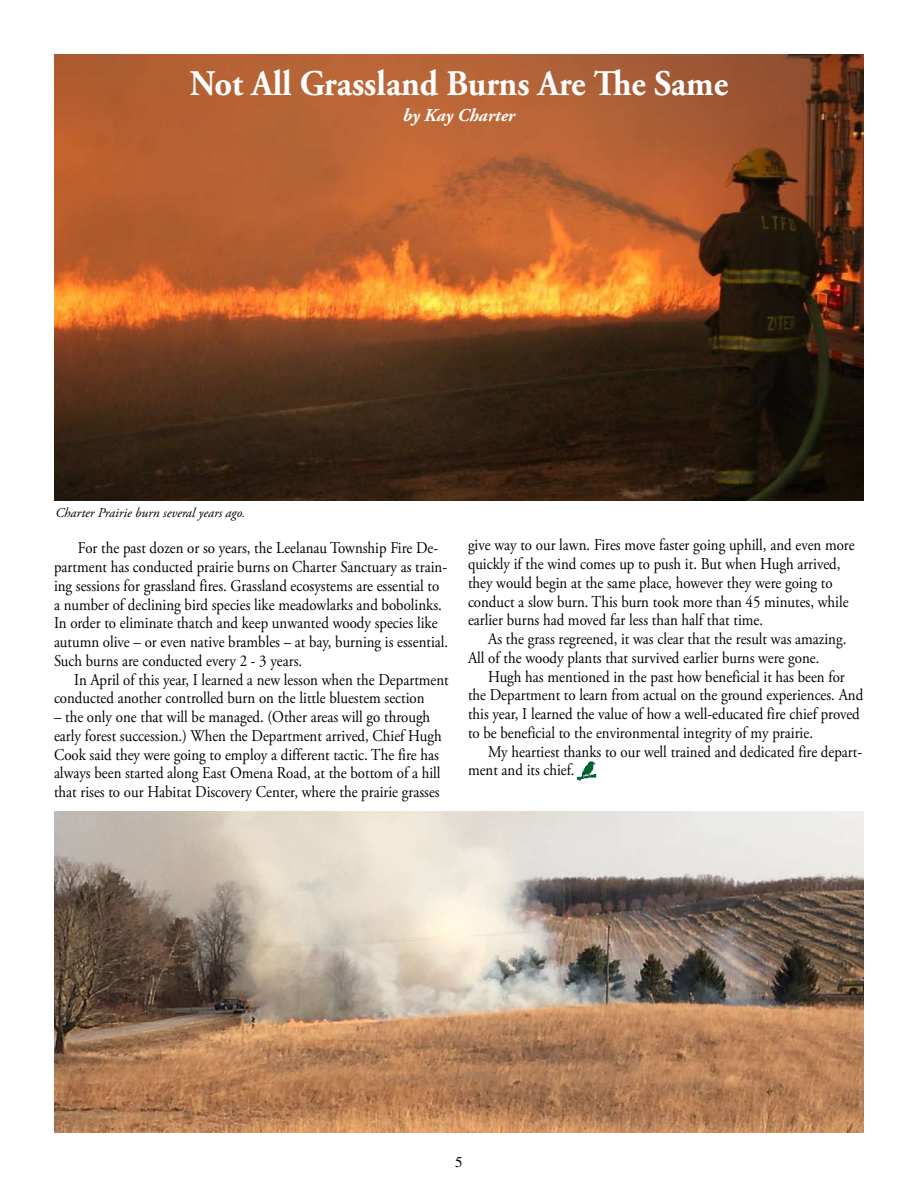
<style>
.page{position:relative;width:918px;height:1188px;background:#fff}
.page>*{position:absolute;margin:0;border:0;box-sizing:border-box;transform-origin:0 0}
.t1{font:700 36px "Adobe Garamond Pro";color:#fff;scale:.95 1}
.t2{font:italic 700 18px "Adobe Garamond Pro";color:#fff}
.t3{font:16.5px/18.8px "Adobe Garamond Pro";color:#000;scale:.9 1}
.t4{font:15px "Times";color:#000}
.t5{font:italic 13.5px "Adobe Garamond Pro";color:#000}
</style>
<div class="page">
<img style="left:54px;top:54px;width:810px;height:447px">
<img style="left:54px;top:812px;width:810px;height:320px">
<img style="left:578px;top:761px;width:19px;height:20px">
<h1 class="t1" style="left:190px;top:63px;width:568px">Not All Grassland Burns Are The Same</h1>
<p class="t2" style="left:403px;top:105px;width:114px">by Kay Charter</p>
<p class="t5" style="left:56px;top:504px;width:191px">Charter Prairie burn several years ago.</p>
<p class="t3" style="left:54px;top:539px;width:440px;text-indent:24px">For the past dozen or so years, the Leelanau Township Fire De&shy;partment has conducted prairie burns on Charter Sanctuary as train&shy;ing sessions for grassland fires. Grassland ecosystems are essential to a number of declining bird species like meadowlarks and bobolinks.<br>In order to eliminate thatch and keep unwanted woody species like autumn olive – or even native brambles – at bay, burning is essential.<br>Such burns are conducted every 2 - 3 years.</p>
<p class="t3" style="left:54px;top:671px;width:440px;text-indent:20px">In April of this year, I learned a new lesson when the Department conducted another controlled burn on the little bluestem section</p>
<p class="t3" style="left:54px;top:708px;width:432px">– the only one that will be managed. (Other areas will go through early forest succession.) When the Department arrived, Chief Hugh Cook said they were going to employ a different tactic. The fire has always been started along East Omena Road, at the bottom of a hill that rises to our Habitat Discovery Center, where the prairie grasses</p>
<p class="t3" style="left:468px;top:536px;width:431px">give way to our lawn. Fires move faster going uphill, and even more quickly if the wind comes up to push it. But when Hugh arrived, they would begin at the same place, however they were going to conduct a slow burn. This burn took more than 45 minutes, while earlier burns had moved far less than half that time.</p>
<p class="t3" style="left:468px;top:630px;width:422px;text-indent:20px">As the grass regreened, it was clear that the result was amazing.<br>All of the woody plants that survived earlier burns were gone.</p>
<p class="t3" style="left:468px;top:668px;width:441px;text-indent:20px">Hugh has mentioned in the past how beneficial it has been for the Department to learn from actual on the ground experiences. And this year, I learned the value of how a well-educated fire chief proved to be beneficial to the environmental integrity of my prairie.</p>
<p class="t3" style="left:468px;top:743px;width:440px;text-indent:20px">My heartiest thanks to our well trained and dedicated fire depart&shy;ment and its chief.</p>
<p class="t4" style="left:455px;top:1153px;width:9px">5</p>
</div>
